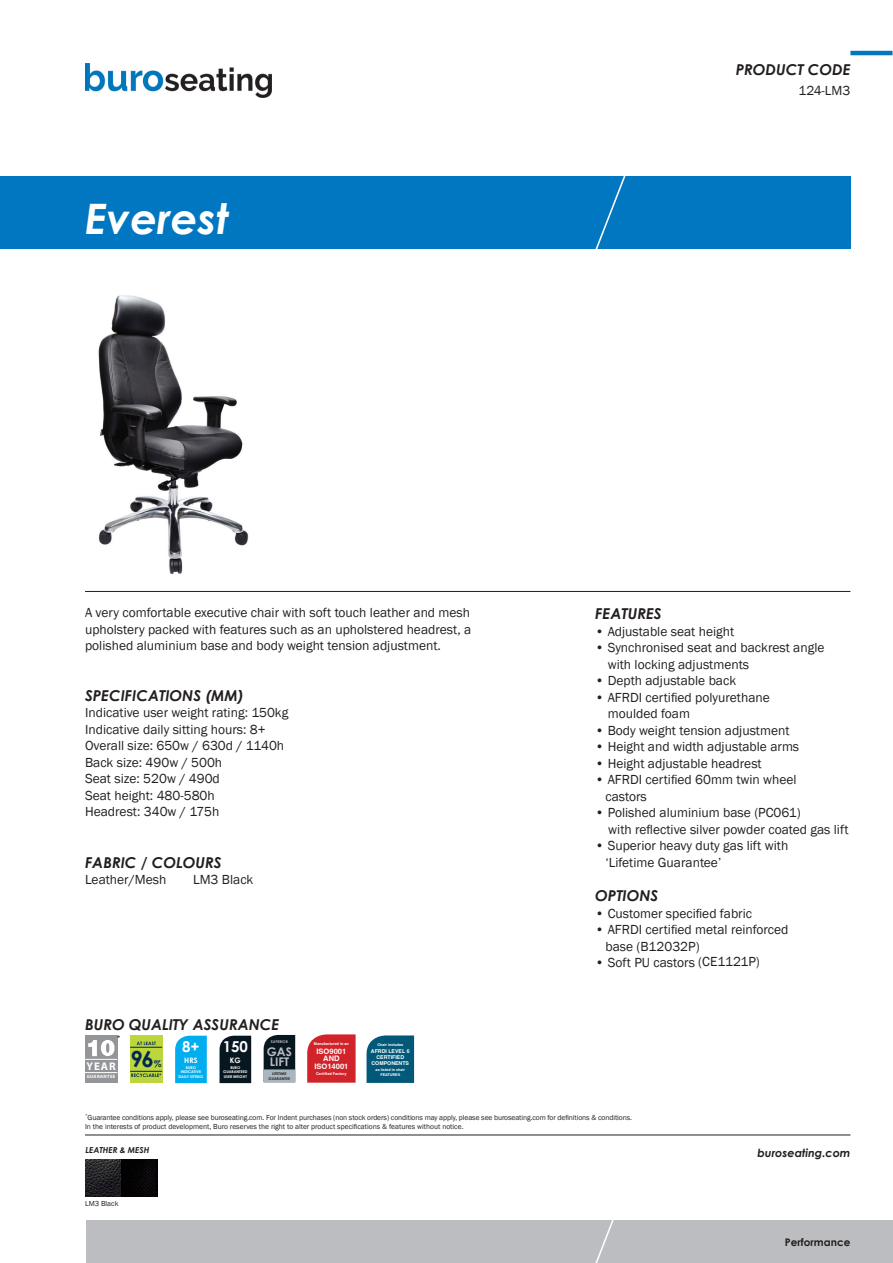
<style>
.page{position:relative;width:893px;height:1263px;background:#fff}
.page>*{position:absolute;margin:0;border:0;box-sizing:border-box;transform-origin:0 0}
.t1{font:italic 700 42px "Century Gothic";color:#fff}
.t2{font:700 22.2px "Century Gothic";color:#002853}
.t3{font:italic 700 15px "Century Gothic";color:#231f20}
.t4{font:700 15px "Century Gothic";color:#fff}
.t5{font:13.5px/16.5px "Franklin Gothic";color:#231f20}
.t6{font:700 11.85px "Century Gothic";color:#bcbdc0}
.t7{font:italic 700 11.25px "Century Gothic";color:#231f20}
.t8{font:700 11.1px "Myriad";color:#fff}
.t9{font:700 10.5px "Century Gothic";color:#231f20}
.t10{font:700 9.15px "Century Gothic";color:#002853}
.t11{font:italic 700 8.25px "Century Gothic";color:#231f20}
.t12{font:7.5px/9px "Franklin Gothic";letter-spacing:-.01em;color:#231f20}
.t13{font:700 7.5px/7.5px "Helvetica";color:#fff;text-align:center}
.t14{font:700 7.5px "Century Gothic";color:#fff}
.t15{font:6px "Century Gothic";color:#231f20}
.t16{font:700 5.25px/6px "Helvetica";color:#fff;text-align:center}
.t17{font:700 4.65px "Myriad";letter-spacing:.075em;color:#fff}
.t18{font:700 3.75px/4.5px "Helvetica";color:#fff;text-align:center}
.t19{font:700 3.75px/4.5px "Century Gothic";color:#fff;text-align:center}
.t20{font:700 3.75px/4.5px "Century Gothic";color:#231f20;text-align:center}
.t21{font:700 3.75px "Century Gothic";color:#bcbdc0}
</style>
<div class="page">
<hr style="left:85px;top:1134px;width:765px;height:1px;background:#231f20">
<div style="left:0;top:176px;width:850px;height:73px;background:#0077c0"></div>
<div style="left:86px;top:1220px;width:807px;height:43px;background:#bcbdc0"></div>
<hr style="left:85px;top:591px;width:765px;height:1px;background:#231f20">
<svg style="left:595px;top:176px;width:31px;height:73px"></svg>
<svg style="left:595px;top:1220px;width:19px;height:43px"></svg>
<hr style="left:850px;top:51px;width:42px;height:4px;background:#0077c0">
<img style="left:85px;top:64px;width:187px;height:33px">
<img style="left:98px;top:295px;width:151px;height:279px">
<div style="left:85px;top:1035px;width:32px;height:48px;background:#939598"></div>
<hr style="left:85px;top:1059px;width:32px;height:1px;background:#fff">
<hr style="left:85px;top:1072px;width:32px;height:1px;background:#fff">
<svg style="left:88px;top:1040px;width:27px;height:16px"></svg>
<svg style="left:175px;top:1035px;width:32px;height:49px;background:#11b3f0"></svg>
<svg style="left:219px;top:1035px;width:33px;height:49px;background:#1f2d35"></svg>
<div style="left:130px;top:1035px;width:32px;height:48px;background:#bdd63e"></div>
<svg style="left:137px;top:1041px;width:19px;height:4px"></svg>
<hr style="left:130px;top:1047px;width:32px;height:1px;background:#002853">
<svg style="left:131px;top:1073px;width:30px;height:4px"></svg>
<hr style="left:130px;top:1071px;width:32px;height:1px;background:#002853">
<svg style="left:263px;top:1034px;width:33px;height:49px"></svg>
<div style="left:264px;top:1070px;width:30px;height:11px;background:#a9b6bd"></div>
<div style="left:264px;top:1069px;width:31px;height:13px;border:2px solid #a9b6bd"></div>
<img style="left:85px;top:1160px;width:72px;height:36px">
<svg style="left:307px;top:1034px;width:49px;height:49px;background:#d32f36"></svg>
<svg style="left:366px;top:1035px;width:49px;height:48px;background:#136381"></svg>
<p class="t3" style="left:736px;top:60px;width:116px">PRODUCT CODE</p>
<h1 class="t1" style="left:85px;top:192px;width:145px">Everest</h1>
<p class="t5" style="left:798px;top:82px;width:53px">124-LM3</p>
<p class="t5" style="left:85px;top:604px;width:388px;text-align:justify">A very comfortable executive chair with soft touch leather and mesh upholstery packed with features such as an upholstered headrest, a polished aluminium base and body weight tension adjustment.</p>
<p class="t3" style="left:85px;top:686px;width:160px">SPECIFICATIONS (MM)</p>
<p class="t5" style="left:85px;top:704px;width:205px">Indicative user weight rating: 150kg<br>Indicative daily sitting hours: 8+<br>Overall size: 650w / 630d / 1140h<br>Back size: 490w / 500h<br>Seat size: 520w / 490d<br>Seat height: 480-580h<br>Headrest: 340w / 175h</p>
<p class="t3" style="left:85px;top:853px;width:138px">FABRIC / COLOURS</p>
<p class="t5" style="left:85px;top:871px;width:83px">Leather/Mesh</p>
<p class="t5" style="left:193px;top:871px;width:62px">LM3 Black</p>
<p class="t3" style="left:85px;top:1015px;width:196px">BURO QUALITY ASSURANCE</p>
<p class="t15" style="left:117px;top:1034px;width:4px">*</p>
<p class="t8" style="left:87px;top:1062px;width:31px">YEAR</p>
<p class="t17" style="left:87px;top:1075px;width:30px">GUARANTEE</p>
<p class="t21" style="left:271px;top:1039px;width:18px">SUPERIOR</p>
<p class="t6" style="left:267px;top:1044px;width:26px">GAS</p>
<p class="t20" style="left:269px;top:1071px;width:23px">LIFETIME<br>GUARANTEE</p>
<p class="t4" style="left:182px;top:1037px;width:19px">8+</p>
<p class="t19" style="left:179px;top:1065px;width:26px">BURO<br>INDICATIVE<br>DAILY SITTING</p>
<p class="t4" style="left:223px;top:1037px;width:27px">150</p>
<p class="t19" style="left:223px;top:1065px;width:26px">BURO<br>GUARANTEED<br>USER WEIGHT</p>
<h2 class="t2" style="left:130px;top:1045px;width:25px">96</h2>
<p class="t14" style="left:230px;top:1055px;width:12px">KG</p>
<p class="t14" style="left:184px;top:1055px;width:15px">HRS</p>
<p class="t10" style="left:154px;top:1058px;width:9px">%</p>
<p class="t6" style="left:270px;top:1054px;width:21px">LIFT</p>
<p class="t18" style="left:314px;top:1042px;width:37px">Manufactured in an</p>
<p class="t13" style="left:314px;top:1048px;width:36px">ISO9001<br>AND<br>ISO14001</p>
<p class="t18" style="left:316px;top:1072px;width:32px">Certified Factory</p>
<p class="t18" style="left:377px;top:1042px;width:27px">Chair includes</p>
<p class="t16" style="left:371px;top:1049px;width:40px">AFRDI LEVEL 6<br>CERTIFIED<br>COMPONENTS</p>
<p class="t18" style="left:376px;top:1068px;width:31px">as listed in chair<br>FEATURES</p>
<p class="t3" style="left:595px;top:604px;width:68px">FEATURES</p>
<p class="t5" style="left:595px;top:623px;width:140px">• Adjustable seat height</p>
<p class="t5" style="left:608px;top:639px;width:218px;text-indent:-12px">• Synchronised seat and backrest angle with locking adjustments</p>
<p class="t5" style="left:595px;top:672px;width:142px">• Depth adjustable back</p>
<p class="t5" style="left:608px;top:689px;width:164px;text-indent:-12px">• AFRDI certified polyurethane moulded foam</p>
<p class="t5" style="left:595px;top:722px;width:196px">• Body weight tension adjustment</p>
<p class="t5" style="left:595px;top:738px;width:205px">• Height and width adjustable arms</p>
<p class="t5" style="left:595px;top:755px;width:168px">• Height adjustable headrest</p>
<p class="t5" style="left:605px;top:771px;width:193px;text-indent:-10px">• AFRDI certified 60mm twin wheel castors</p>
<p class="t5" style="left:608px;top:804px;width:242px;text-indent:-13px">• Polished aluminium base (PC061)<br>with reflective silver powder coated gas lift</p>
<p class="t5" style="left:605px;top:837px;width:184px;text-indent:-10px">• Superior heavy duty gas lift with ‘Lifetime Guarantee’</p>
<p class="t3" style="left:595px;top:886px;width:64px">OPTIONS</p>
<p class="t5" style="left:595px;top:905px;width:158px">• Customer specified fabric</p>
<p class="t5" style="left:605px;top:921px;width:185px;text-indent:-10px">• AFRDI certified metal reinforced base (B12032P)</p>
<p class="t5" style="left:595px;top:954px;width:166px">• Soft PU castors (CE1121P)</p>
<p class="t12" style="left:85px;top:1113px;width:548px"><sup>*</sup>Guarantee conditions apply, please see buroseating.com. For Indent purchases (non stock orders) conditions may apply, please see buroseating.com for definitions &amp; conditions.<br>In the interests of product development, Buro reserves the right to alter product specifications &amp; features without notice.</p>
<p class="t11" style="left:85px;top:1144px;width:66px">LEATHER &amp; MESH</p>
<p class="t12" style="left:85px;top:1199px;width:35px">LM3 Black</p>
<p class="t7" style="left:757px;top:1146px;width:94px">buroseating.com</p>
<p class="t9" style="left:785px;top:1235px;width:67px">Performance</p>
</div>
